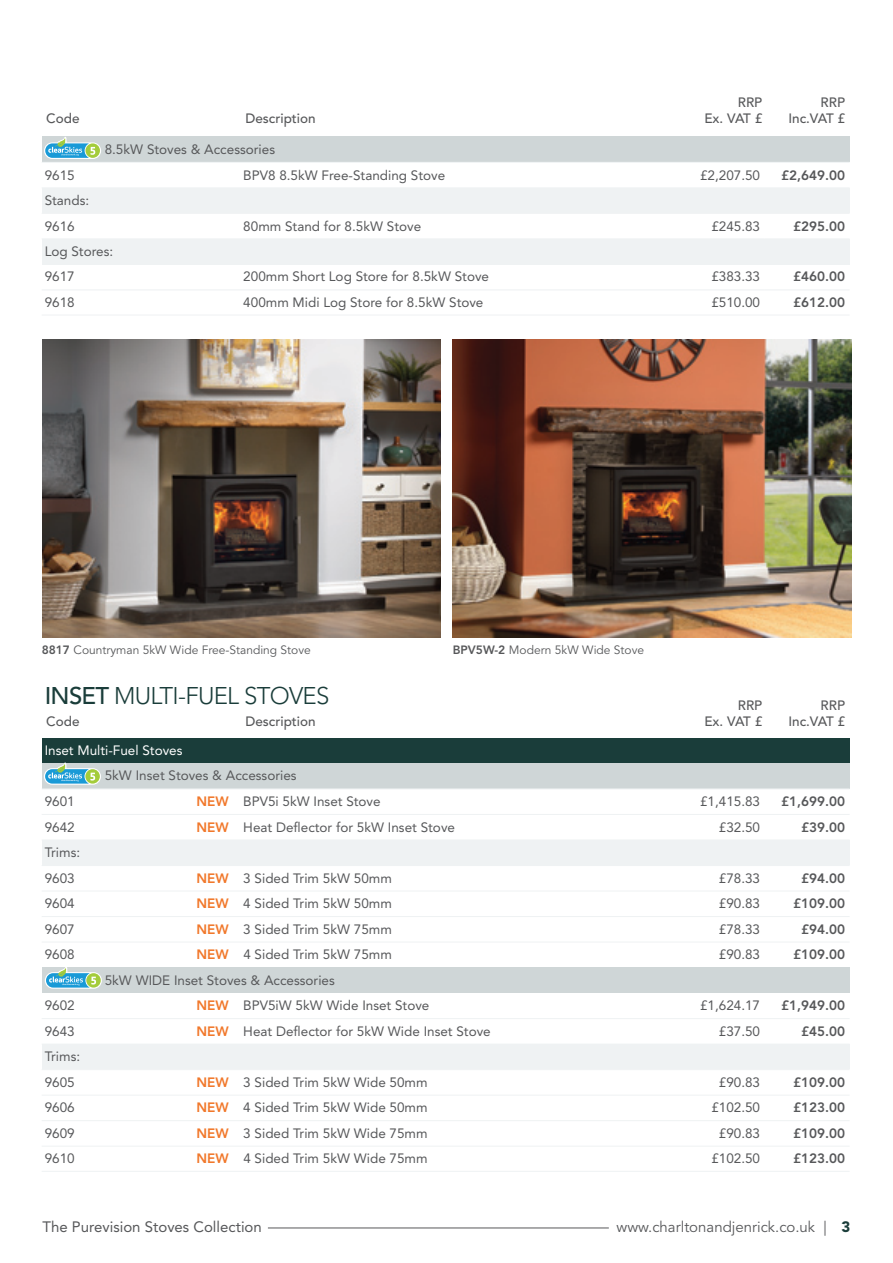
<style>
.page{position:relative;width:893px;height:1263px;background:#fff}
.page>*{position:absolute;margin:0;border:0;box-sizing:border-box;transform-origin:0 0}
.t1{font:300 24px "Avenir LT Std";letter-spacing:-.03em;color:#1a3d3a}
.t2{font:15px "Avenir LT Std";color:#57585a}
.t3{font:15px "Avenir LT Std";color:#57585a}
.t4{font:13.5px/25.5px "Avenir LT Std";color:#57585a}
.t5{font:800 13.5px "Avenir LT Std";color:#57585a}
.t6{font:500 13.5px/16.2px "Avenir LT Std";color:#57585a;text-align:right}
.t7{font:13.5px "Avenir LT Std";color:#fff}
.t8{font:12px "Avenir LT Std";color:#57585a}
.s1{font-weight:800}
.s2{font-weight:500}
.s3{font-weight:800;color:#f1782b}
.s4{font-weight:900;color:#1a3d3a}
</style>
<div class="page">
<div style="left:42px;top:137px;width:808px;height:25px;background:#cfd6d7"></div>
<div style="left:42px;top:188px;width:151px;height:25px;background:#eff2f3"></div>
<div style="left:193px;top:188px;width:657px;height:25px;background:#eff2f3"></div>
<div style="left:42px;top:239px;width:151px;height:25px;background:#eff2f3"></div>
<div style="left:193px;top:239px;width:657px;height:25px;background:#eff2f3"></div>
<hr style="left:42px;top:162px;width:808px;height:1px;background:#eff2f3">
<hr style="left:42px;top:187px;width:808px;height:1px;background:#eff2f3">
<hr style="left:42px;top:213px;width:808px;height:1px;background:#eff2f3">
<hr style="left:42px;top:238px;width:723px;height:1px;background:#eff2f3">
<hr style="left:765px;top:238px;width:85px;height:1px;background:#eff2f3">
<hr style="left:42px;top:289px;width:723px;height:1px;background:#eff2f3">
<hr style="left:765px;top:289px;width:85px;height:1px;background:#eff2f3">
<hr style="left:42px;top:315px;width:808px;height:1px;background:#eff2f3">
<img style="left:453px;top:340px;width:398px;height:297px">
<img style="left:43px;top:340px;width:397px;height:297px">
<svg style="left:44px;top:137px;width:57px;height:22px"></svg>
<div style="left:42px;top:738px;width:808px;height:25px;background:#1a3d3a"></div>
<div style="left:42px;top:763px;width:808px;height:25px;background:#cfd6d7"></div>
<div style="left:42px;top:840px;width:151px;height:25px;background:#eff2f3"></div>
<div style="left:193px;top:840px;width:657px;height:25px;background:#eff2f3"></div>
<div style="left:42px;top:967px;width:808px;height:26px;background:#cfd6d7"></div>
<div style="left:42px;top:1044px;width:808px;height:25px;background:#eff2f3"></div>
<hr style="left:42px;top:788px;width:808px;height:1px;background:#eff2f3">
<hr style="left:42px;top:814px;width:808px;height:1px;background:#eff2f3">
<hr style="left:42px;top:865px;width:808px;height:1px;background:#eff2f3">
<hr style="left:42px;top:891px;width:808px;height:1px;background:#eff2f3">
<hr style="left:42px;top:916px;width:808px;height:1px;background:#eff2f3">
<hr style="left:42px;top:942px;width:808px;height:1px;background:#eff2f3">
<hr style="left:42px;top:1018px;width:808px;height:1px;background:#eff2f3">
<hr style="left:42px;top:1069px;width:808px;height:1px;background:#eff2f3">
<hr style="left:42px;top:1095px;width:808px;height:1px;background:#eff2f3">
<hr style="left:42px;top:1120px;width:808px;height:1px;background:#eff2f3">
<hr style="left:42px;top:1146px;width:808px;height:1px;background:#eff2f3">
<hr style="left:42px;top:1171px;width:808px;height:1px;background:#eff2f3">
<svg style="left:44px;top:762px;width:57px;height:23px"></svg>
<svg style="left:45px;top:967px;width:57px;height:22px"></svg>
<hr style="left:268px;top:1227px;width:341px;height:1px;background:#57585a">
<p class="t6" style="left:46px;top:112px;width:35px">Code</p>
<p class="t6" style="left:245px;top:112px;width:72px">Description</p>
<p class="t4" style="left:105px;top:138px;width:172px">8.5kW Stoves &amp; Accessories</p>
<p class="t6" style="left:704px;top:96px;width:59px">RRP<br>Ex. VAT £</p>
<p class="t6" style="left:788px;top:96px;width:58px">RRP<br>Inc.VAT £</p>
<p class="t4" style="left:45px;top:163px;width:32px">9615</p>
<p class="t4" style="left:243px;top:163px;width:203px">BPV8 8.5kW Free-Standing Stove</p>
<p class="t4" style="left:700px;top:163px;width:62px">£2,207.50</p>
<p class="t5" style="left:781px;top:169px;width:65px">£2,649.00</p>
<p class="t4" style="left:45px;top:189px;width:46px">Stands:<br>9616</p>
<p class="t4" style="left:243px;top:214px;width:179px">80mm Stand for 8.5kW Stove</p>
<p class="t4" style="left:711px;top:214px;width:50px">£245.83</p>
<p class="t5" style="left:793px;top:220px;width:53px">£295.00</p>
<p class="t4" style="left:45px;top:240px;width:70px;line-height:25px">Log Stores:<br>9617</p>
<p class="t4" style="left:243px;top:265px;width:247px">200mm Short Log Store for 8.5kW Stove</p>
<p class="t4" style="left:711px;top:265px;width:50px">£383.33</p>
<p class="t5" style="left:793px;top:271px;width:53px">£460.00</p>
<p class="t4" style="left:45px;top:291px;width:32px">9618</p>
<p class="t4" style="left:243px;top:291px;width:242px">400mm Midi Log Store for 8.5kW Stove</p>
<p class="t4" style="left:711px;top:291px;width:50px">£510.00</p>
<p class="t5" style="left:793px;top:297px;width:53px">£612.00</p>
<p class="t8" style="left:42px;top:645px;width:271px"><span class="s1">8817</span> Countryman 5kW Wide Free-Standing Stove</p>
<p class="t8" style="left:453px;top:645px;width:193px"><span class="s1">BPV5W-2</span> Modern 5kW Wide Stove</p>
<h1 class="t1" style="left:45px;top:682px;width:286px"><span class="s2">INSET</span> MULTI-FUEL STOVES</h1>
<p class="t6" style="left:46px;top:715px;width:35px">Code</p>
<p class="t6" style="left:245px;top:715px;width:72px">Description</p>
<p class="t6" style="left:704px;top:699px;width:59px">RRP<br>Ex. VAT £</p>
<p class="t6" style="left:788px;top:699px;width:58px">RRP<br>Inc.VAT £</p>
<p class="t7" style="left:45px;top:745px;width:139px">Inset Multi-Fuel Stoves</p>
<p class="t4" style="left:105px;top:764px;width:193px">5kW Inset Stoves &amp; Accessories</p>
<p class="t4" style="left:45px;top:790px;width:32px">9601</p>
<p class="t4" style="left:196px;top:790px;width:186px"><span class="s3">NEW</span> BPV5i 5kW Inset Stove</p>
<p class="t4" style="left:700px;top:790px;width:62px">£1,415.83</p>
<p class="t5" style="left:781px;top:796px;width:65px">£1,699.00</p>
<p class="t4" style="left:45px;top:815px;width:32px">9642</p>
<p class="t4" style="left:196px;top:815px;width:260px"><span class="s3">NEW</span> Heat Deflector for 5kW Inset Stove</p>
<p class="t4" style="left:719px;top:815px;width:43px">£32.50</p>
<p class="t5" style="left:801px;top:821px;width:45px">£39.00</p>
<p class="t4" style="left:45px;top:841px;width:37px">Trims:<br>9603</p>
<p class="t4" style="left:196px;top:866px;width:197px"><span class="s3">NEW</span> 3 Sided Trim 5kW 50mm</p>
<p class="t4" style="left:719px;top:866px;width:43px">£78.33</p>
<p class="t5" style="left:801px;top:872px;width:45px">£94.00</p>
<p class="t4" style="left:45px;top:892px;width:32px">9604</p>
<p class="t4" style="left:196px;top:892px;width:197px"><span class="s3">NEW</span> 4 Sided Trim 5kW 50mm</p>
<p class="t4" style="left:719px;top:892px;width:43px">£90.83</p>
<p class="t5" style="left:793px;top:898px;width:53px">£109.00</p>
<p class="t4" style="left:45px;top:917px;width:32px">9607</p>
<p class="t4" style="left:196px;top:917px;width:197px"><span class="s3">NEW</span> 3 Sided Trim 5kW 75mm</p>
<p class="t4" style="left:719px;top:917px;width:43px">£78.33</p>
<p class="t5" style="left:801px;top:923px;width:45px">£94.00</p>
<p class="t4" style="left:45px;top:943px;width:32px">9608</p>
<p class="t4" style="left:196px;top:943px;width:197px"><span class="s3">NEW</span> 4 Sided Trim 5kW 75mm</p>
<p class="t4" style="left:719px;top:943px;width:43px">£90.83</p>
<p class="t5" style="left:793px;top:949px;width:53px">£109.00</p>
<p class="t4" style="left:105px;top:968px;width:232px">5kW WIDE Inset Stoves &amp; Accessories</p>
<p class="t4" style="left:45px;top:994px;width:32px">9602</p>
<p class="t4" style="left:196px;top:994px;width:235px"><span class="s3">NEW</span> BPV5iW 5kW Wide Inset Stove</p>
<p class="t4" style="left:700px;top:994px;width:62px">£1,624.17</p>
<p class="t5" style="left:781px;top:1000px;width:65px">£1,949.00</p>
<p class="t4" style="left:45px;top:1019px;width:32px">9643</p>
<p class="t4" style="left:196px;top:1019px;width:296px"><span class="s3">NEW</span> Heat Deflector for 5kW Wide Inset Stove</p>
<p class="t4" style="left:719px;top:1019px;width:43px">£37.50</p>
<p class="t5" style="left:801px;top:1025px;width:45px">£45.00</p>
<p class="t4" style="left:45px;top:1045px;width:37px">Trims:<br>9605</p>
<p class="t4" style="left:196px;top:1070px;width:233px"><span class="s3">NEW</span> 3 Sided Trim 5kW Wide 50mm</p>
<p class="t4" style="left:719px;top:1070px;width:43px">£90.83</p>
<p class="t5" style="left:793px;top:1076px;width:53px">£109.00</p>
<p class="t4" style="left:45px;top:1096px;width:32px">9606</p>
<p class="t4" style="left:196px;top:1096px;width:233px"><span class="s3">NEW</span> 4 Sided Trim 5kW Wide 50mm</p>
<p class="t4" style="left:711px;top:1096px;width:50px">£102.50</p>
<p class="t5" style="left:793px;top:1102px;width:53px">£123.00</p>
<p class="t4" style="left:45px;top:1121px;width:32px">9609</p>
<p class="t4" style="left:196px;top:1121px;width:233px"><span class="s3">NEW</span> 3 Sided Trim 5kW Wide 75mm</p>
<p class="t4" style="left:719px;top:1121px;width:43px">£90.83</p>
<p class="t5" style="left:793px;top:1127px;width:53px">£109.00</p>
<p class="t4" style="left:45px;top:1147px;width:32px">9610</p>
<p class="t4" style="left:196px;top:1147px;width:233px"><span class="s3">NEW</span> 4 Sided Trim 5kW Wide 75mm</p>
<p class="t4" style="left:711px;top:1147px;width:50px">£102.50</p>
<p class="t5" style="left:793px;top:1153px;width:53px">£123.00</p>
<p class="t3" style="left:43px;top:1220px;width:221px">The Purevision Stoves Collection</p>
<p class="t2" style="left:617px;top:1220px;width:235px">www.charltonandjenrick.co.uk | <span class="s4">3</span></p>
</div>
